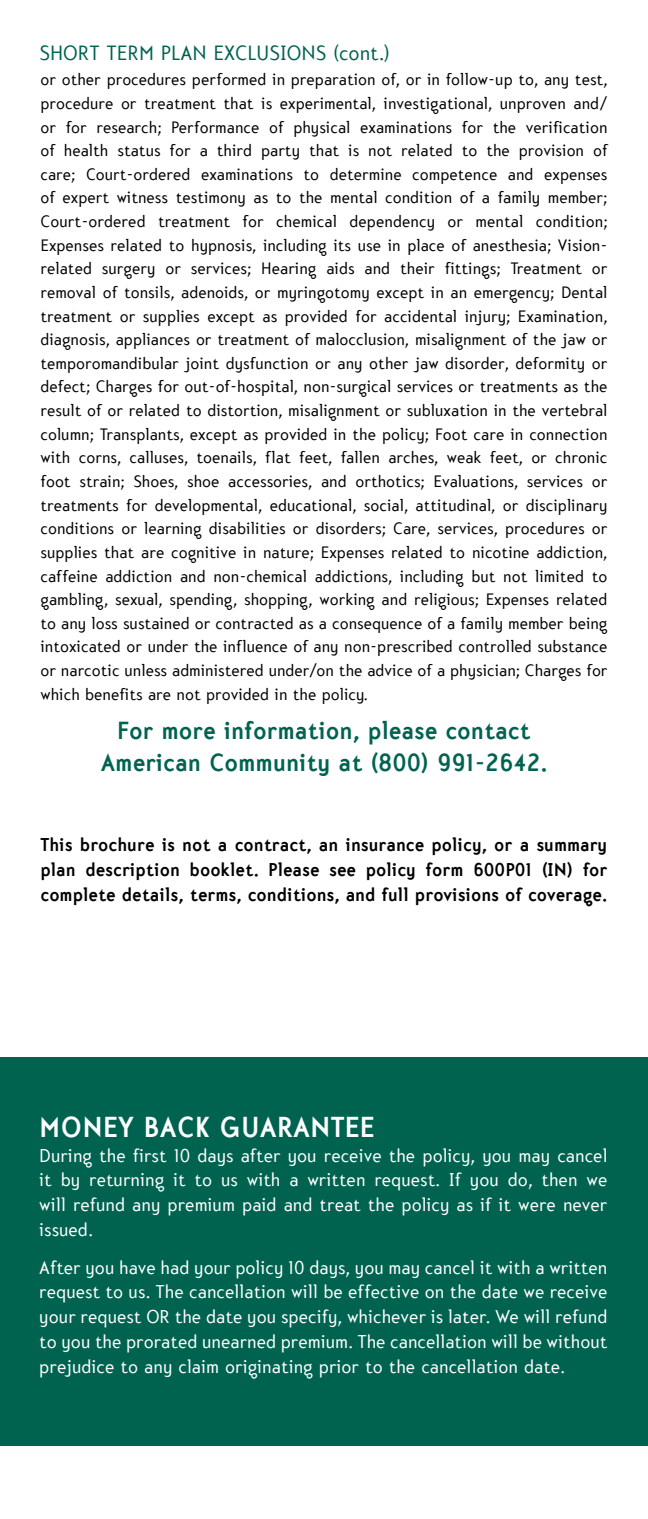
<style>
.page{position:relative;width:648px;height:1519px;background:#fff}
.page>*{position:absolute;margin:0;border:0;box-sizing:border-box;transform-origin:0 0}
.t1{font:700 31.5px "Mercury";color:#fff}
.t2{font:700 27px/31.5px "Mercury";color:#006350;text-align:center}
.t3{font:22.5px "Mercury";color:#006350}
.t4{font:20.25px/24.8px "Mercury";color:#fff;text-align:justify}
.t5{font:700 20.25px/24.8px "Mercury";color:#000;text-align:justify}
.t6{font:18px/23.6px "Mercury";color:#000;text-align:justify}
</style>
<div class="page">
<div style="left:0;top:1056px;width:648px;height:389px;background:#006350"></div>
<p class="t3" style="left:39px;top:40px;width:24px">Short</p>
<p class="t3" style="left:106px;top:40px;width:23px">Term</p>
<p class="t3" style="left:161px;top:40px;width:23px">Plan</p>
<p class="t3" style="left:213px;top:40px;width:23px">Exclusions</p>
<p class="t3" style="left:333px;top:40px;width:58px">(cont.)</p>
<p class="t6" style="left:40px;top:68px;width:569px">or other procedures performed in preparation of, or in follow-up to, any test, procedure or treatment that is experimental, investigational, unproven and/ or for research; Performance of physical examinations for the verification of health status for a third party that is not related to the provision of care; Court-ordered examinations to determine competence and expenses of expert witness testimony as to the mental condition of a family member; Court-ordered treatment for chemical dependency or mental condition; Expenses related to hypnosis, including its use in place of anesthesia; Vision&shy;related surgery or services; Hearing aids and their fittings; Treatment or removal of tonsils, adenoids, or myringotomy except in an emergency; Dental treatment or supplies except as provided for accidental injury; Examination, diagnosis, appliances or treatment of malocclusion, misalignment of the jaw or temporomandibular joint dysfunction or any other jaw disorder, deformity or defect; Charges for out-of-hospital, non-surgical services or treatments as the result of or related to distortion, misalignment or subluxation in the vertebral column; Transplants, except as provided in the policy; Foot care in connection with corns, calluses, toenails, flat feet, fallen arches, weak feet, or chronic foot strain; Shoes, shoe accessories, and orthotics; Evaluations, services or treatments for developmental, educational, social, attitudinal, or disciplinary conditions or learning disabilities or disorders; Care, services, procedures or supplies that are cognitive in nature; Expenses related to nicotine addiction, caffeine addiction and non-chemical addictions, including but not limited to gambling, sexual, spending, shopping, working and religious; Expenses related to any loss sustained or contracted as a consequence of a family member being intoxicated or under the influence of any non-prescribed controlled substance or narcotic unless administered under/on the advice of a physician; Charges for which benefits are not provided in the policy.</p>
<h2 class="t2" style="left:101px;top:715px;width:448px">For more information, please contact<br>American Community at (800) 991-2642.</h2>
<p class="t5" style="left:40px;top:833px;width:568px">This brochure is not a contract, an insurance policy, or a summary plan description booklet. Please see policy form 600P01 (IN) for complete details, terms, conditions, and full provisions of coverage.</p>
<h1 class="t1" style="left:39px;top:1109px;width:336px">M ONEY BACK GUARANTEE</h1>
<p class="t4" style="left:39px;top:1143px;width:570px">During the first 10 days after you receive the policy, you may cancel it by returning it to us with a written request. If you do, then we will refund any premium paid and treat the policy as if it were never issued.</p>
<p class="t4" style="left:39px;top:1255px;width:570px">After you have had your policy 10 days, you may cancel it with a written request to us. The cancellation will be effective on the date we receive your request OR the date you specify, whichever is later. We will refund to you the prorated unearned premium. The cancellation will be without prejudice to any claim originating prior to the cancellation date.</p>
</div>
